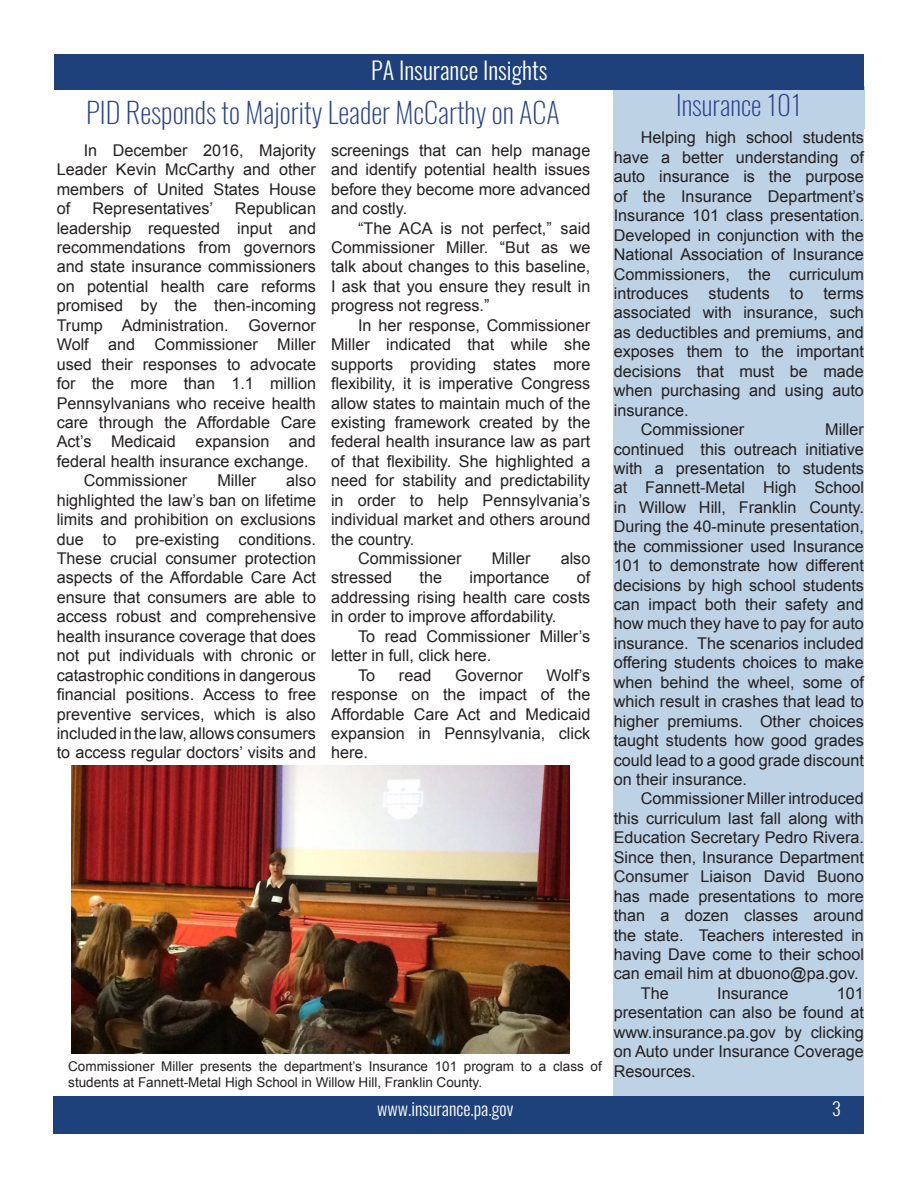
<style>
.page{position:relative;width:918px;height:1188px;background:#fff}
.page>*{position:absolute;margin:0;border:0;box-sizing:border-box;transform-origin:0 0}
.t1{font:200 28.5px "Oswald";color:#253f8e}
.t2{font:200 27px "Oswald";color:#253f8e}
.t3{font:300 24px "Oswald";color:#fff}
.t4{font:300 18px "Oswald";color:#fff}
.t5{font:16.2px/19.5px "Arial";color:#231f20;text-align:justify}
.t6{font:13.5px/16.2px "Arial";color:#231f20}
</style>
<div class="page">
<div style="left:614px;top:128px;width:250px;height:968px;background:#bdd2e5"></div>
<div style="left:613px;top:86px;width:252px;height:43px;background:#bdd2e5"></div>
<div style="left:53px;top:1096px;width:811px;height:38px;background:#1e417b"></div>
<div style="left:55px;top:54px;width:809px;height:36px;background:#1e417b"></div>
<img style="left:72px;top:766px;width:498px;height:288px">
<p class="t3" style="left:371px;top:54px;width:178px">PA Insurance Insights</p>
<p class="t1" style="left:86px;top:94px;width:475px">PID Responds to Majority Leader McCarthy on ACA</p>
<p class="t5" style="left:57px;top:141px;width:261px;text-indent:27px">In December 2016, Majority Leader Kevin McCarthy and other members of United States House of</p>
<p class="t5" style="left:93px;top:199px;width:122px">Representatives’</p>
<p class="t5" style="left:57px;top:199px;width:261px;text-indent:178px">Republican leadership requested input and recommendations from governors and state insurance commissioners on potential health care reforms promised by the then-incoming Trump Administration. Governor Wolf and Commissioner Miller used their responses to advocate for the more than 1.1 million Pennsylvanians who receive health care through the Affordable Care Act’s Medicaid expansion and federal health insurance exchange.</p>
<p class="t5" style="left:84px;top:471px;width:105px">Commissioner</p>
<p class="t5" style="left:217px;top:471px;width:40px">Miller</p>
<p class="t5" style="left:57px;top:471px;width:261px;text-indent:230px">also highlighted the law’s ban on lifetime limits and prohibition on exclusions due to pre-existing conditions.<br>These crucial consumer protection aspects of the Affordable Care Act ensure that consumers are able to access robust and comprehensive health insurance coverage that does not put individuals with chronic or catastrophic conditions in dangerous financial positions. Access to free preventive services, which is also included in the law, allows consumers to access regular doctors’ visits and</p>
<p class="t5" style="left:331px;top:141px;width:261px">screenings that can help manage and identify potential health issues before they become more advanced and costly.</p>
<p class="t5" style="left:331px;top:218px;width:261px;text-indent:27px">“The ACA is not perfect,” said Commissioner Miller. “But as we talk about changes to this baseline, I ask that you ensure they result in progress not regress.”</p>
<p class="t5" style="left:331px;top:315px;width:261px;text-indent:27px">In her response, Commissioner Miller indicated that while she supports providing states more flexibility, it is imperative Congress allow states to maintain much of the existing framework created by the federal health insurance law as part of that flexibility. She highlighted a need for stability and predictability in order to help Pennsylvania’s individual market and others around the country.</p>
<p class="t5" style="left:358px;top:549px;width:105px">Commissioner</p>
<p class="t5" style="left:492px;top:549px;width:40px">Miller</p>
<p class="t5" style="left:561px;top:549px;width:31px">also</p>
<p class="t5" style="left:331px;top:568px;width:63px">stressed</p>
<p class="t5" style="left:420px;top:568px;width:24px">the</p>
<p class="t5" style="left:469px;top:568px;width:82px">importance</p>
<p class="t5" style="left:331px;top:568px;width:261px;text-indent:246px">of addressing rising health care costs in order to improve affordability.</p>
<p class="t5" style="left:331px;top:627px;width:261px;text-indent:27px">To read Commissioner Miller’s letter in full, click here.</p>
<p class="t5" style="left:358px;top:665px;width:19px">To</p>
<p class="t5" style="left:399px;top:665px;width:34px">read</p>
<p class="t5" style="left:455px;top:665px;width:69px">Governor</p>
<p class="t5" style="left:331px;top:665px;width:261px;text-indent:216px">Wolf’s response on the impact of the Affordable Care Act and Medicaid expansion in Pennsylvania, click here.</p>
<p class="t6" style="left:68px;top:1058px;width:535px">Commissioner Miller presents the department’s Insurance 101 program to a class of students at Fannett-Metal High School in Willow Hill, Franklin County.</p>
<p class="t2" style="left:676px;top:87px;width:127px">Insurance 101</p>
<p class="t5" style="left:614px;top:128px;width:252px;text-indent:27px">Helping high school students have a better understanding of auto insurance is the purpose of the Insurance Department’s Insurance 101 class presentation.<br>Developed in conjunction with the National Association of Insurance Commissioners, the curriculum introduces students to terms associated with insurance, such as deductibles and premiums, and exposes them to the important decisions that must be made when purchasing and using auto insurance.</p>
<p class="t5" style="left:641px;top:420px;width:105px">Commissioner</p>
<p class="t5" style="left:614px;top:420px;width:252px;text-indent:211px">Miller continued this outreach initiative with a presentation to students at Fannett-Metal High School in Willow Hill, Franklin County.<br>During the 40-minute presentation, the commissioner used Insurance 101 to demonstrate how different decisions by high school students can impact both their safety and how much they have to pay for auto insurance. The scenarios included offering students choices to make when behind the wheel, some of which result in crashes that lead to higher premiums. Other choices taught students how good grades could lead to a good grade discount on their insurance.</p>
<p class="t5" style="left:614px;top:789px;width:252px;text-indent:27px">Commissioner Miller introduced this curriculum last fall along with Education Secretary Pedro Rivera.<br>Since then, Insurance Department Consumer Liaison David Buono has made presentations to more than a dozen classes around the state. Teachers interested in having Dave come to their school can email him at dbuono@pa.gov.</p>
<p class="t5" style="left:641px;top:984px;width:29px">The</p>
<p class="t5" style="left:717px;top:984px;width:73px">Insurance</p>
<p class="t5" style="left:614px;top:984px;width:252px;text-indent:223px">101 presentation can also be found at www.insurance.pa.gov by clicking on Auto under Insurance Coverage Resources.</p>
<p class="t4" style="left:377px;top:1097px;width:138px">www.insurance.pa.gov</p>
<p class="t4" style="left:832px;top:1097px;width:10px">3</p>
</div>
